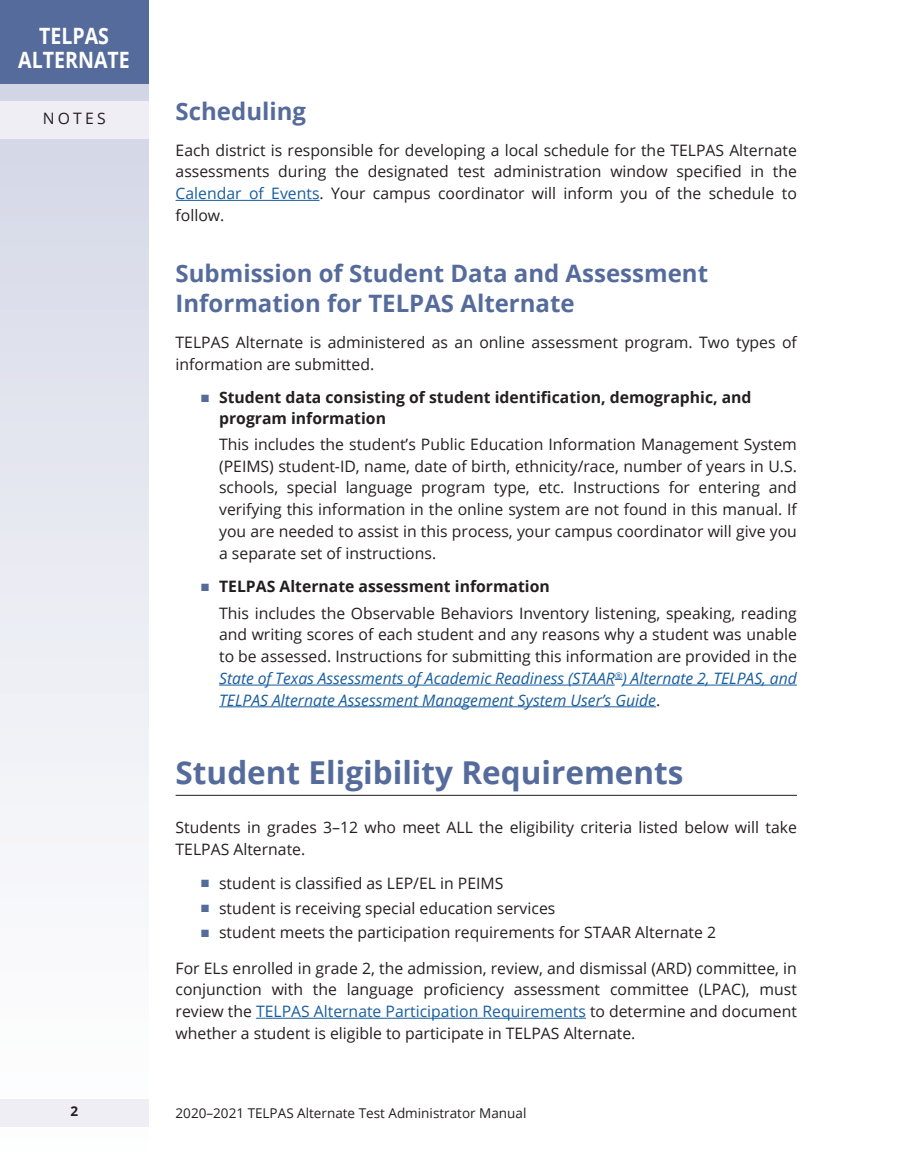
<style>
.page{position:relative;width:905px;height:1175px;background:#fff}
.page>*{position:absolute;margin:0;border:0;box-sizing:border-box;transform-origin:0 0}
.H1_underline{font:700 31.5px "Open Sans";color:#556b9b}
.H2_16pt{font:700 24px/30px "Open Sans";color:#556b9b}
.t1{font:700 22.5px/24px "Open Sans";color:#fff;text-align:center;scale:.87 1}
.Body_Text{font:15.75px/21.8px "Open Sans";color:#231f20;text-align:justify}
.t2{font:700 15.75px/20.2px "Open Sans";color:#231f20}
.t3{font:13.5px "Open Sans";color:#231f20}
.t4{font:700 13.5px "Open Sans";color:#231f20}
.s1{color:#175d9e}
.s2{color:#556b9b}
.s3{font-style:italic;color:#175d9e}
</style>
<div class="page">
<svg style="left:0;top:83px;width:148px;height:1044px"></svg>
<div style="left:0;top:101px;width:148px;height:38px;background:#f0eef5"></div>
<hr style="left:176px;top:200px;width:143px;height:1px;background:#175d9e">
<hr style="left:219px;top:684px;width:395px;height:1px;background:#175d9e">
<hr style="left:622px;top:684px;width:174px;height:1px;background:#175d9e">
<hr style="left:219px;top:706px;width:437px;height:1px;background:#175d9e">
<hr style="left:176px;top:795px;width:620px;height:1px;background:#231f20">
<hr style="left:256px;top:1017px;width:330px;height:1px;background:#175d9e">
<div style="left:0;top:1099px;width:148px;height:27px;background:#f0eef5"></div>
<div style="left:0;top:0;width:148px;height:83px;background:#556b9b"></div>
<h3 class="t1" style="left:18px;top:24px;width:130px">TELPAS<br>ALTERNATE</h3>
<p class="Body_Text" style="left:43px;top:107px;width:64px">NOTES</p>
<h2 class="H2_16pt" style="left:176px;top:96px;width:132px">Scheduling</h2>
<p class="Body_Text" style="left:176px;top:139px;width:623px">Each district is responsible for developing a local schedule for the TELPAS Alternate assessments during the designated test administration window specified in the <span class="s1">Calendar of Events</span>. Your campus coordinator will inform you of the schedule to follow.</p>
<h2 class="H2_16pt" style="left:176px;top:258px;width:534px">Submission of Student Data and Assessment<br>Information for TELPAS Alternate</h2>
<p class="Body_Text" style="left:176px;top:331px;width:622px">TELPAS Alternate is administered as an online assessment program. Two types of information are submitted.</p>
<p class="t2" style="left:219px;top:387px;width:534px;text-indent:-18px"><span class="s2">■</span> Student data consisting of student identification, demographic, and program information</p>
<p class="Body_Text" style="left:219px;top:433px;width:579px">This includes the student’s Public Education Information Management System (PEIMS) student-ID, name, date of birth, ethnicity/race, number of years in U.S. schools, special language program type, etc. Instructions for entering and verifying this information in the online system are not found in this manual. If you are needed to assist in this process, your campus coordinator will give you a separate set of instructions.</p>
<p class="t2" style="left:201px;top:576px;width:350px"><span class="s2">■</span> TELPAS Alternate assessment information</p>
<p class="Body_Text" style="left:219px;top:601px;width:579px">This includes the Observable Behaviors Inventory listening, speaking, reading and writing scores of each student and any reasons why a student was unable to be assessed. Instructions for submitting this information are provided in the <span class="s3">State of Texas Assessments of Academic Readiness (STAAR</span><sup>®</sup><span class="s3">) Alternate 2, TELPAS, and TELPAS Alternate Assessment Management System User’s Guide</span>.</p>
<p class="t4" style="left:70px;top:1102px;width:9px">2</p>
<h2 class="H1_underline" style="left:176px;top:750px;width:509px">Student Eligibility Requirements</h2>
<p class="Body_Text" style="left:176px;top:816px;width:623px">Students in grades 3–12 who meet ALL the eligibility criteria listed below will take<br>TELPAS Alternate.</p>
<p class="Body_Text" style="left:201px;top:871px;width:304px"><span class="s2">■</span> student is classified as LEP/EL in PEIMS</p>
<p class="Body_Text" style="left:201px;top:896px;width:356px"><span class="s2">■</span> student is receiving special education services</p>
<p class="Body_Text" style="left:201px;top:921px;width:516px"><span class="s2">■</span> student meets the participation requirements for STAAR Alternate 2</p>
<p class="Body_Text" style="left:175px;top:956px;width:623px">For ELs enrolled in grade 2, the admission, review, and dismissal (ARD) committee, in conjunction with the language proficiency assessment committee (LPAC), must review the <span class="s1">TELPAS Alternate Participation Requirements</span> to determine and document whether a student is eligible to participate in TELPAS Alternate.</p>
<p class="t3" style="left:176px;top:1104px;width:352px">2020–2021 TELPAS Alternate Test Administrator Manual</p>
</div>
